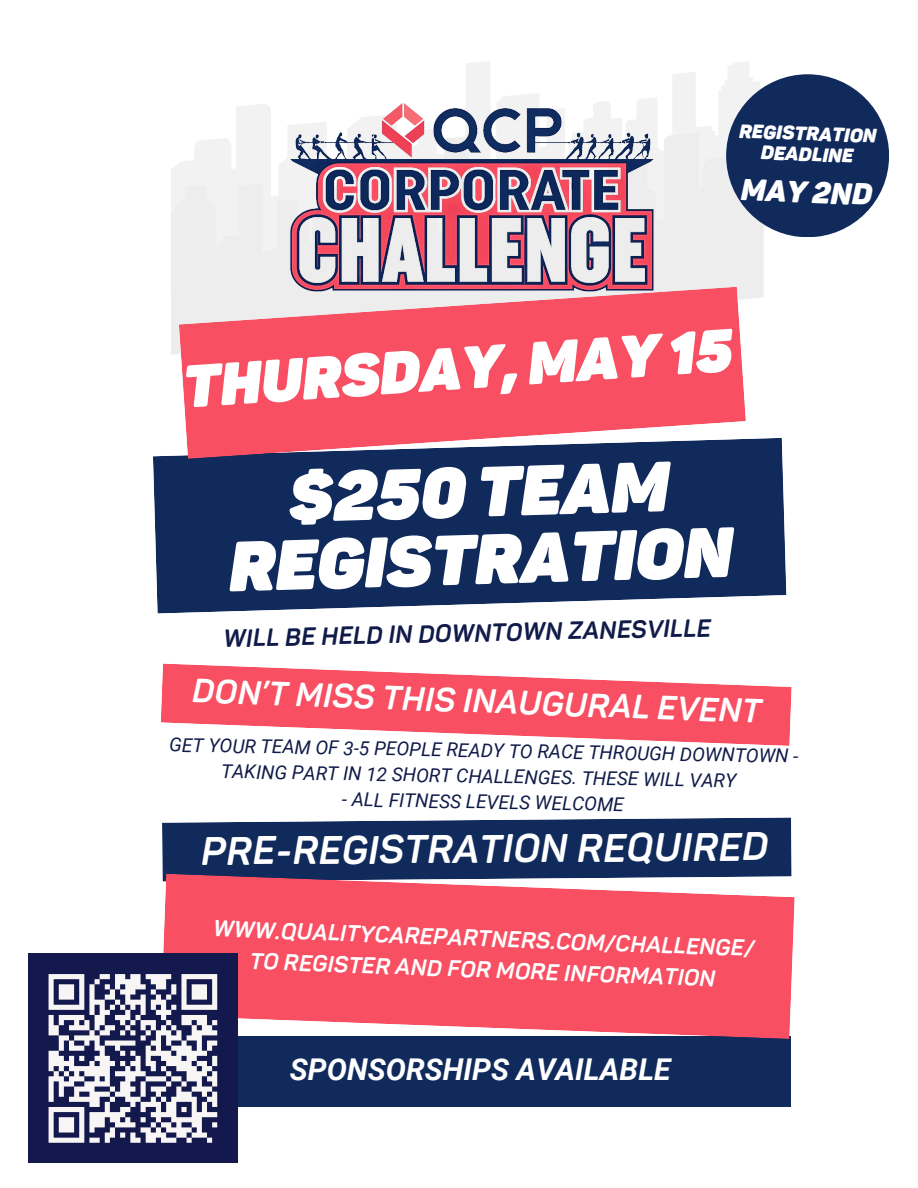
<style>
.page{position:relative;width:918px;height:1188px;background:#fff}
.page>*{position:absolute;margin:0;border:0;box-sizing:border-box;transform-origin:0 0}
.t1{font:italic 800 69.75px/67.5px "Panton";color:#fff;text-align:center}
.t2{font:italic 800 59.1px "Panton";color:#fff}
.t3{font:italic 700 39.3px "Panton";color:#fff}
.t4{font:italic 700 33.3px "Panton";color:#fff}
.t5{font:italic 700 30px "Roboto";color:#fff}
.t6{font:italic 900 30px "Panton";color:#fff}
.t7{font:italic 700 24.6px "Panton";color:#101b49}
.t8{font:italic 700 22.65px/31.3px "Panton";color:#fff;text-align:center}
.t9{font:italic 900 19.35px "Panton";color:#fff}
.t10{font:italic 900 19.2px "Panton";color:#fff}
.t11{font:italic 19.05px/25.8px "Roboto";color:#101b49;text-align:center}
</style>
<div class="page">
<svg style="left:153px;top:438px;width:633px;height:176px;background:#213968"></svg>
<svg style="left:161px;top:664px;width:631px;height:82px;fill:#f84f63"></svg>
<div style="left:162px;top:817px;width:630px;height:57px;background:#102a5c"></div>
<div style="left:161px;top:1037px;width:630px;height:70px;background:#102a5c"></div>
<svg style="left:236px;top:61px;width:527px;height:72px"></svg>
<svg style="left:171px;top:133px;width:593px;height:221px;fill:#ededed"></svg>
<svg style="left:179px;top:287px;width:567px;height:172px;background:#e76175"></svg>
<img style="left:278px;top:97px;width:397px;height:202px">
<svg style="left:161px;top:874px;width:634px;height:165px;background:#ee5f72"></svg>
<div style="left:726px;top:74px;width:163px;height:163px;background:#102a5c;border-radius:50%"></div>
<div style="left:28px;top:954px;width:210px;height:209px;background:#13184d"></div>
<svg style="left:48px;top:974px;width:170px;height:169px"></svg>
<p class="t10" style="left:740px;top:120px;width:139px;rotate:2deg">REGISTRATION</p>
<p class="t6" style="left:742px;top:172px;width:133px;rotate:2deg">MAY 2ND</p>
<h3 class="t9" style="left:761px;top:141px;width:94px;rotate:2deg">DEADLINE</h3>
<p class="t2" style="left:181px;top:353px;width:552px;rotate:-4deg">THURSDAY, MAY 15</p>
<p class="t1" style="left:226px;top:470px;width:505px;rotate:-2deg">$250 TEAM<br>REGISTRATION</p>
<h5 class="t7" style="left:223px;top:623px;width:489px;rotate:-1deg">WILL BE HELD IN DOWNTOWN ZANESVILLE</h5>
<p class="t4" style="left:193px;top:671px;width:571px;rotate:2deg">DON’T MISS THIS INAUGURAL EVENT</p>
<h2 class="t11" style="left:170px;top:732px;width:631px;rotate:1deg">GET YOUR TEAM OF 3-5 PEOPLE READY TO RACE THROUGH DOWNTOWN -<br>TAKING PART IN 12 SHORT CHALLENGES. THESE WILL VARY</h2>
<h1 class="t11" style="left:342px;top:787px;width:284px;rotate:1deg">- ALL FITNESS LEVELS WELCOME</h1>
<p class="t3" style="left:201px;top:826px;width:570px">PRE-REGISTRATION REQUIRED</p>
<h4 class="t8" style="left:214px;top:914px;width:543px;rotate:2deg">WWW.QUALITYCAREPARTNERS.COM/CHALLENGE/<br>TO REGISTER AND FOR MORE INFORMATION</h4>
<h5 class="t5" style="left:290px;top:1052px;width:383px">SPONSORSHIPS AVAILABLE</h5>
</div>
